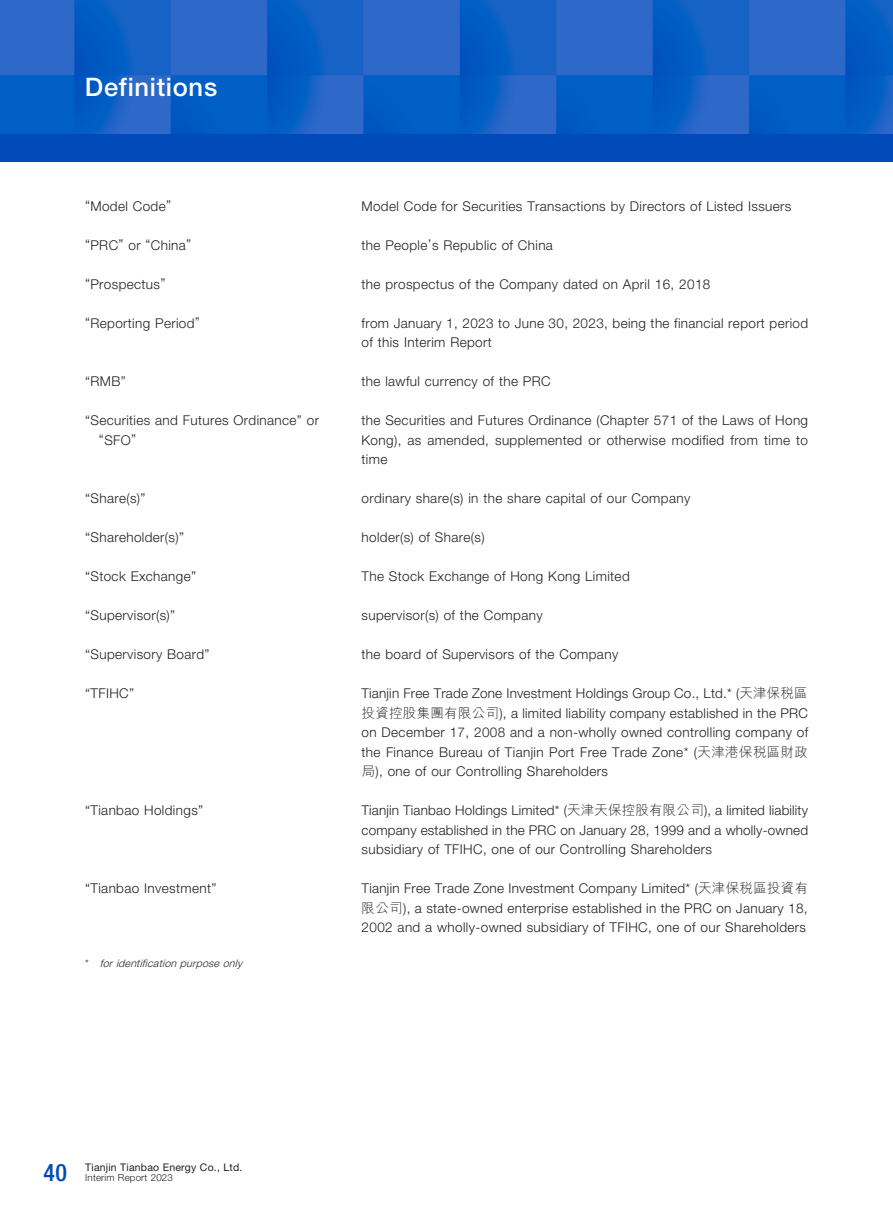
<style>
.page{position:relative;width:893px;height:1212px;background:#fff}
.page>*{position:absolute;margin:0;border:0;box-sizing:border-box;transform-origin:0 0}
.t1{font:500 25.5px "Helvetica Neue LT Std";letter-spacing:.03em;color:#fff}
.t2{font:500 condensed 24px "Helvetica Neue LT Std";color:#004aba}
.t3{font:300 13.5px/19.5px "Helvetica Neue LT Std";letter-spacing:.03em;color:#231f20;text-align:justify}
.t4{font:italic 300 10.5px "Helvetica Neue LT Std";color:#231f20}
.t5{font:10.5px "Helvetica Neue LT Std";letter-spacing:.02em;color:#231f20}
.t6{font:300 9.75px "Helvetica Neue LT Std";letter-spacing:.02em;color:#231f20}
.s1{font-family:"M Hei HK"}
.s2{font-style:normal}
</style>
<div class="page">
<img style="left:0;top:0;width:893px;height:134px">
<div style="left:0;top:134px;width:893px;height:28px;background:#004aba"></div>
<h1 class="t1" style="left:85px;top:72px;width:134px">Definitions</h1>
<p class="t3" style="left:85px;top:196px;width:88px">“Model Code”</p>
<p class="t3" style="left:361px;top:196px;width:431px">Model Code for Securities Transactions by Directors of Listed Issuers</p>
<p class="t3" style="left:85px;top:235px;width:108px">“PRC” or “China”</p>
<p class="t3" style="left:361px;top:235px;width:193px">the People’s Republic of China</p>
<p class="t3" style="left:85px;top:274px;width:82px">“Prospectus”</p>
<p class="t3" style="left:361px;top:274px;width:350px">the prospectus of the Company dated on April 16, 2018</p>
<p class="t3" style="left:85px;top:313px;width:116px">“Reporting Period”</p>
<p class="t3" style="left:361px;top:313px;width:448px">from January 1, 2023 to June 30, 2023, being the financial report period of this Interim Report</p>
<p class="t3" style="left:85px;top:372px;width:42px">“RMB”</p>
<p class="t3" style="left:361px;top:372px;width:191px">the lawful currency of the PRC</p>
<p class="t3" style="left:99px;top:411px;width:221px;text-indent:-14px">“Securities and Futures Ordinance” or “SFO”</p>
<p class="t3" style="left:361px;top:411px;width:448px">the Securities and Futures Ordinance (Chapter 571 of the Laws of Hong Kong), as amended, supplemented or otherwise modified from time to time</p>
<p class="t3" style="left:85px;top:488px;width:62px">“Share(s)”</p>
<p class="t3" style="left:361px;top:488px;width:330px">ordinary share(s) in the share capital of our Company</p>
<p class="t3" style="left:85px;top:527px;width:100px">“Shareholder(s)”</p>
<p class="t3" style="left:361px;top:527px;width:125px">holder(s) of Share(s)</p>
<p class="t3" style="left:85px;top:566px;width:113px">“Stock Exchange”</p>
<p class="t3" style="left:362px;top:566px;width:270px">The Stock Exchange of Hong Kong Limited</p>
<p class="t3" style="left:85px;top:606px;width:92px">“Supervisor(s)”</p>
<p class="t3" style="left:362px;top:606px;width:183px">supervisor(s) of the Company</p>
<p class="t3" style="left:85px;top:645px;width:126px">“Supervisory Board”</p>
<p class="t3" style="left:362px;top:645px;width:258px">the board of Supervisors of the Company</p>
<p class="t3" style="left:85px;top:684px;width:51px">“TFIHC”</p>
<p class="t3" style="left:362px;top:684px;width:448px">Tianjin Free Trade Zone Investment Holdings Group Co., Ltd.* (<span class="s1">天津保稅區投資控股集團有限公司</span>), a limited liability company established in the PRC on December 17, 2008 and a non-wholly owned controlling company of the Finance Bureau of Tianjin Port Free Trade Zone* (<span class="s1">天津港保稅區財政局</span>), one of our Controlling Shareholders</p>
<p class="t3" style="left:85px;top:800px;width:120px">“Tianbao Holdings”</p>
<p class="t3" style="left:362px;top:800px;width:448px">Tianjin Tianbao Holdings Limited* (<span class="s1">天津天保控股有限公司</span>), a limited liability company established in the PRC on January 28, 1999 and a wholly-owned subsidiary of TFIHC, one of our Controlling Shareholders</p>
<p class="t3" style="left:85px;top:878px;width:133px">“Tianbao Investment”</p>
<p class="t3" style="left:362px;top:878px;width:448px">Tianjin Free Trade Zone Investment Company Limited* (<span class="s1">天津保稅區投資有限公司</span>), a state-owned enterprise established in the PRC on January 18, 2002 and a wholly-owned subsidiary of TFIHC, one of our Shareholders</p>
<p class="t4" style="left:85px;top:957px;width:158px"><span class="s2">*</span> foridentification purpose only</p>
<p class="t5" style="left:85px;top:1161px;width:159px">Tianjin Tianbao Energy Co., Ltd.</p>
<h2 class="t2" style="left:44px;top:1158px;width:25px">40</h2>
<p class="t6" style="left:85px;top:1172px;width:89px">Interim Report 2023</p>
</div>
